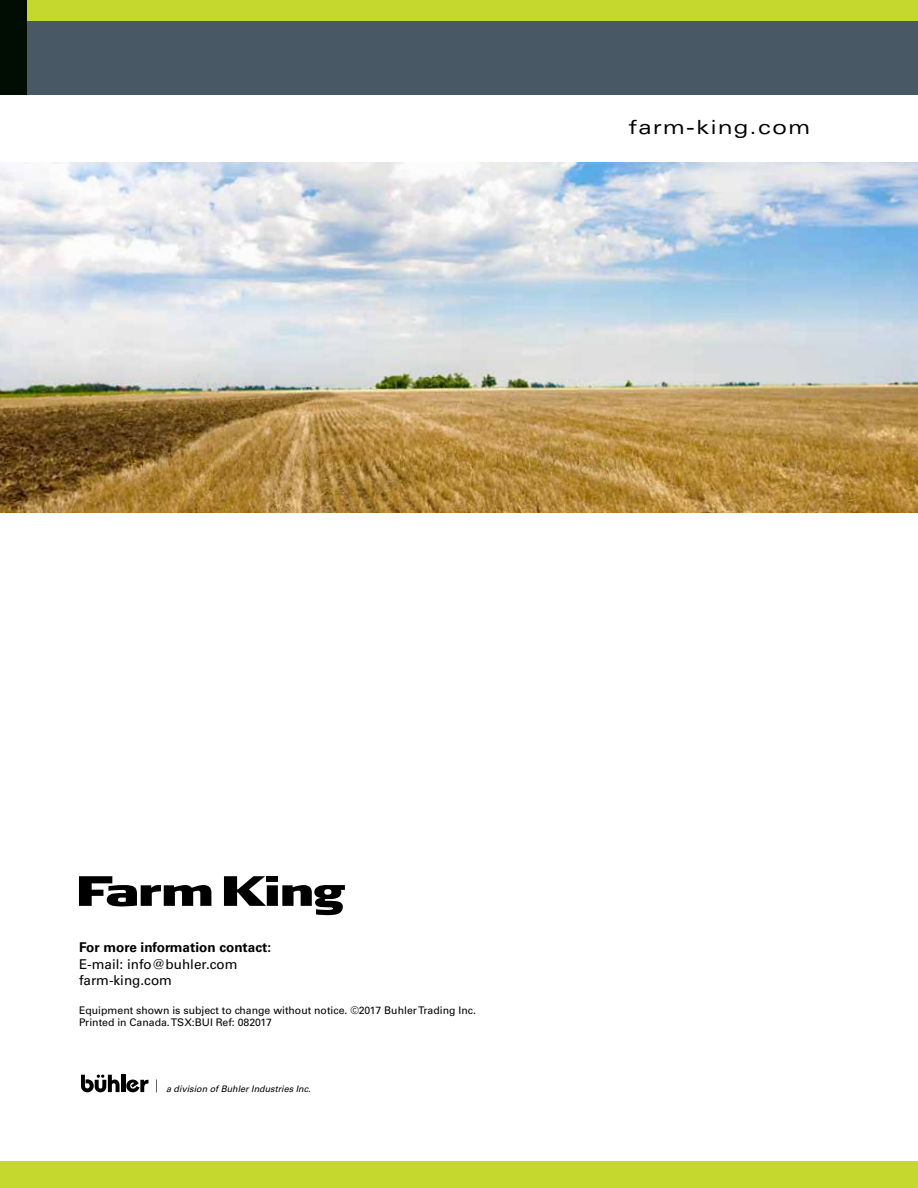
<style>
.page{position:relative;width:918px;height:1188px;background:#fff}
.page>*{position:absolute;margin:0;border:0;box-sizing:border-box;transform-origin:0 0}
.t1{font:expanded 19.5px "Univers LT Std";letter-spacing:.075em;color:#000}
.t2{font:13.5px/16.2px "Univers LT Std";color:#000}
.t3{font:700 13.5px "Univers LT Std";color:#000}
.t4{font:10.5px/12.6px "Univers LT Std";color:#000}
.t5{font:italic 9px "Univers LT Std";color:#000}
</style>
<div class="page">
<img style="left:0;top:162px;width:918px;height:351px">
<svg style="left:81px;top:1075px;width:39px;height:17px"></svg>
<hr style="left:121px;top:1075px;width:4px;height:17px;background:#000">
<svg style="left:126px;top:1080px;width:22px;height:12px"></svg>
<svg style="left:156px;top:1079px;width:1px;height:13px"></svg>
<svg style="left:79px;top:876px;width:132px;height:30px"></svg>
<svg style="left:224px;top:876px;width:121px;height:39px"></svg>
<div style="left:0;top:0;width:918px;height:94px;background:#485865"></div>
<div style="left:0;top:0;width:918px;height:20px;background:#c4d82e"></div>
<div style="left:0;top:0;width:27px;height:94px;background:#010c03"></div>
<div style="left:0;top:1161px;width:918px;height:27px;background:#c4d82e"></div>
<h1 class="t1" style="left:628px;top:116px;width:183px">farm-king.com</h1>
<p class="t3" style="left:79px;top:940px;width:194px">For more information contact:</p>
<p class="t2" style="left:79px;top:956px;width:160px">E-mail: info@buhler.com farm-king.com</p>
<p class="t4" style="left:79px;top:1004px;width:398px">Equipment shown is subject to change without notice. ©2017 Buhler Trading Inc.<br>Printed in Canada. TSX:BUI Ref: 082017</p>
<p class="t5" style="left:166px;top:1084px;width:146px">a division of Buhler Industries Inc.</p>
</div>
